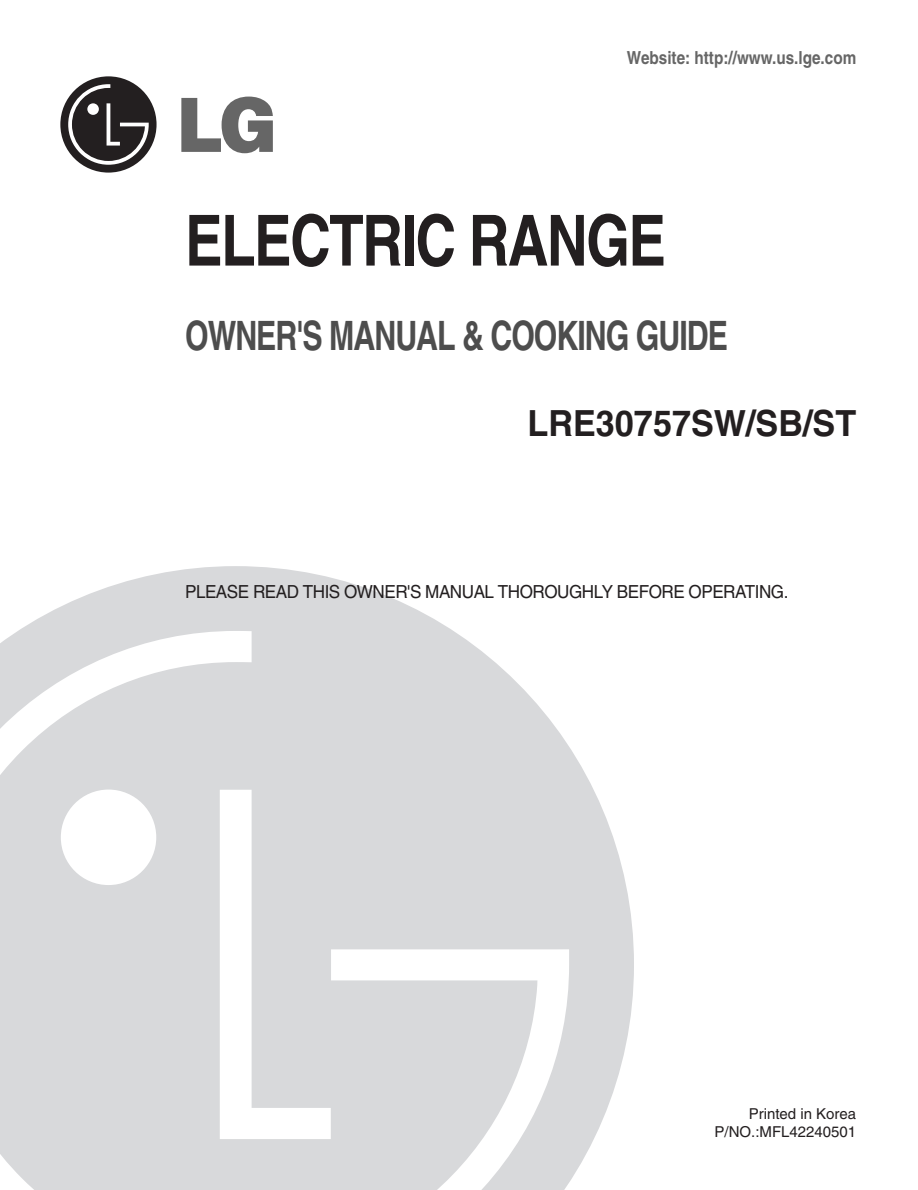
<style>
.page{position:relative;width:918px;height:1190px;background:#fff}
.page>*{position:absolute;margin:0;border:0;box-sizing:border-box;transform-origin:0 0}
.t1{font:700 70.5px "Helvetica";letter-spacing:-.03em;color:#231f20;scale:.8 1}
.t2{font:700 40.5px "Helvetica";letter-spacing:-.035em;color:#4d4d4d;scale:.75 1}
.t3{font:700 36px "Helvetica";color:#231f20;scale:.95 1}
.t4{font:18px "Helvetica";letter-spacing:-.03em;color:#231f20;scale:.95 1}
.t5{font:700 18px "Helvetica";color:#666;scale:.85 1}
.t6{font:15px/18px "Helvetica";color:#231f20;text-align:right}
</style>
<div class="page">
<svg style="left:18px;top:566px;width:616px;height:616px;fill:#d8d9db"></svg>
<svg style="left:0;top:631px;width:569px;height:559px;fill:#d8d9db"></svg>
<svg style="left:181px;top:97px;width:92px;height:56px"></svg>
<div style="left:60px;top:76px;width:97px;height:97px;background:#231f20;border-radius:50%"></div>
<svg style="left:68px;top:84px;width:81px;height:81px"></svg>
<p class="t5" style="left:627px;top:51px;width:271px">Website: http://www.us.lge.com</p>
<h1 class="t1" style="left:185px;top:215px;width:603px">ELECTRIC RANGE</h1>
<h2 class="t2" style="left:185px;top:321px;width:725px">OWNER'S MANUAL &amp; COOKING GUIDE</h2>
<h3 class="t3" style="left:528px;top:410px;width:348px">LRE30757SW/SB/ST</h3>
<p class="t4" style="left:185px;top:585px;width:637px">PLEASE READ THIS OWNER'S MANUAL THOROUGHLY BEFORE OPERATING.</p>
<p class="t6" style="left:715px;top:1106px;width:143px">Printed in Korea<br>P/NO.:MFL42240501</p>
</div>
